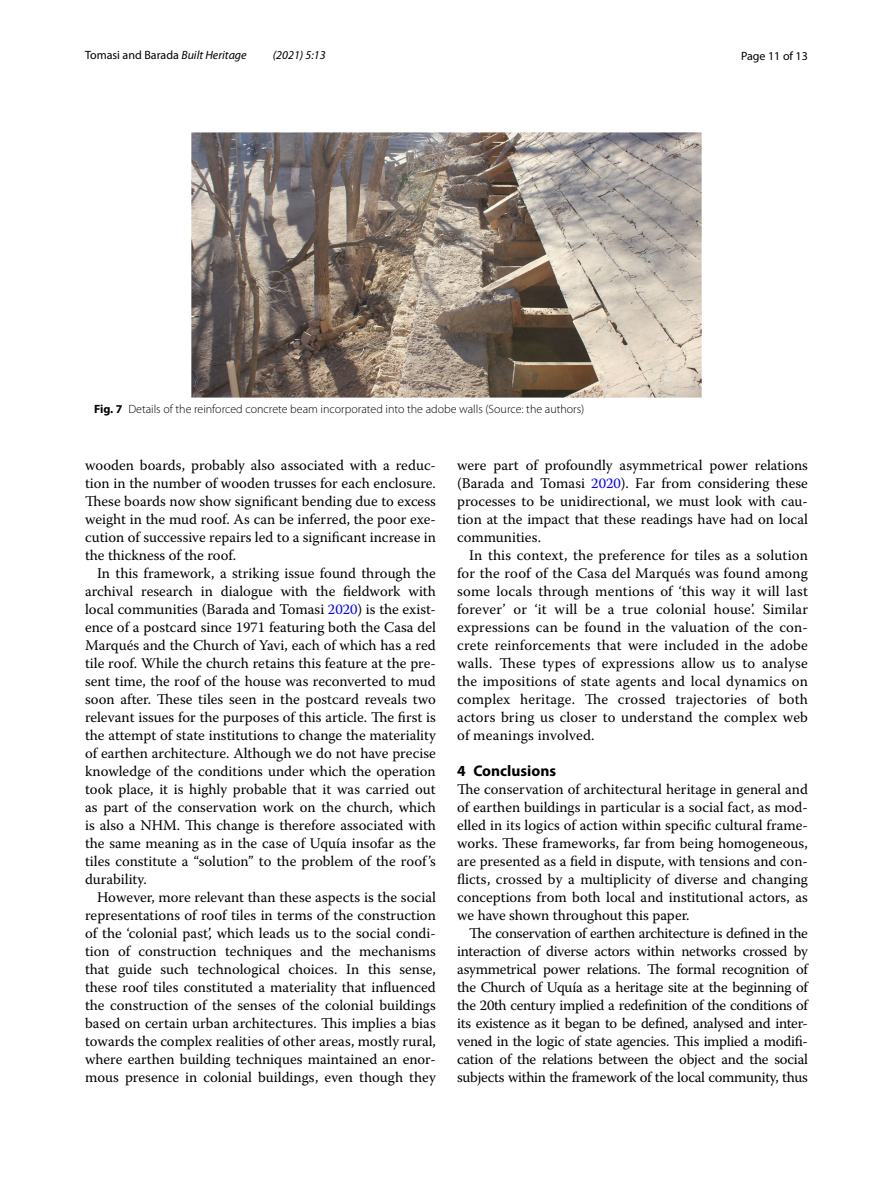
<style>
.page{position:relative;width:893px;height:1187px;background:#fff}
.page>*{position:absolute;margin:0;border:0;box-sizing:border-box;transform-origin:0 0}
.t1{font:700 15.45px "Myriad Pro";color:#000}
.t2{font:14.7px/18px "Warnock Pro";color:#000;text-align:justify}
.t3{font:300 12px "Myriad Pro";color:#000}
.t4{font:12px "Myriad Pro";color:#000}
.t5{font:italic 12px "Myriad Pro";color:#000}
.s1{font-style:italic}
.s2{font-weight:700}
.s3{color:#00f}
</style>
<div class="page">
<img style="left:191px;top:133px;width:511px;height:265px">
<p class="t4" style="left:85px;top:48px;width:163px">Tomasi and Barada <span class="s1">Built Heritage</span></p>
<p class="t5" style="left:273px;top:48px;width:54px">(2021) 5:13</p>
<p class="t4" style="left:741px;top:48px;width:68px">Page 11 of 13</p>
<p class="t3" style="left:94px;top:402px;width:492px"><span class="s2">Fig. 7</span> Details of the reinforced concrete beam incorporated into the adobe walls (Source: the authors)</p>
<p class="t2" style="left:85px;top:456px;width:352px">wooden boards, probably also associated with a reduc&shy;tion in the number of wooden trusses for each enclosure.<br>These boards now show significant bending due to excess weight in the mud roof. As can be inferred, the poor exe&shy;cution of successive repairs led to a significant increase in the thickness of the roof.</p>
<p class="t2" style="left:85px;top:564px;width:352px;text-indent:12px">In this framework, a striking issue found through the archival research in dialogue with the fieldwork with local communities (Barada and Tomasi <span class="s3">2020</span>) is the exist&shy;ence of a postcard since 1971 featuring both the Casa del Marqués and the Church of Yavi, each of which has a red tile roof. While the church retains this feature at the pre&shy;sent time, the roof of the house was reconverted to mud soon after. These tiles seen in the postcard reveals two relevant issues for the purposes of this article. The first is the attempt of state institutions to change the materiality of earthen architecture. Although we do not have precise knowledge of the conditions under which the operation took place, it is highly probable that it was carried out as part of the conservation work on the church, which is also a NHM. This change is therefore associated with the same meaning as in the case of Uquía insofar as the tiles constitute a “solution” to the problem of the roof’s durability.</p>
<p class="t2" style="left:85px;top:888px;width:352px;text-indent:12px">However, more relevant than these aspects is the social representations of roof tiles in terms of the construction of the ‘colonial past’, which leads us to the social condi&shy;tion of construction techniques and the mechanisms that guide such technological choices. In this sense, these roof tiles constituted a materiality that influenced the construction of the senses of the colonial buildings based on certain urban architectures. This implies a bias towards the complex realities of other areas, mostly rural, where earthen building techniques maintained an enor&shy;mous presence in colonial buildings, even though they</p>
<p class="t2" style="left:457px;top:456px;width:352px">were part of profoundly asymmetrical power relations (Barada and Tomasi <span class="s3">2020</span>). Far from considering these processes to be unidirectional, we must look with cau&shy;tion at the impact that these readings have had on local communities.</p>
<p class="t2" style="left:457px;top:546px;width:352px;text-indent:12px">In this context, the preference for tiles as a solution for the roof of the Casa del Marqués was found among some locals through mentions of ‘this way it will last forever’ or ‘it will be a true colonial house’. Similar expressions can be found in the valuation of the con&shy;crete reinforcements that were included in the adobe walls. These types of expressions allow us to analyse the impositions of state agents and local dynamics on complex heritage. The crossed trajectories of both actors bring us closer to understand the complex web of meanings involved.</p>
<p class="t1" style="left:457px;top:760px;width:101px">4 Conclusions</p>
<p class="t2" style="left:457px;top:780px;width:352px">The conservation of architectural heritage in general and of earthen buildings in particular is a social fact, as mod&shy;elled in its logics of action within specific cultural frame&shy;works. These frameworks, far from being homogeneous, are presented as a field in dispute, with tensions and con&shy;flicts, crossed by a multiplicity of diverse and changing conceptions from both local and institutional actors, as we have shown throughout this paper.</p>
<p class="t2" style="left:457px;top:924px;width:352px;text-indent:12px">The conservation of earthen architecture is defined in the interaction of diverse actors within networks crossed by asymmetrical power relations. The formal recognition of the Church of Uquía as a heritage site at the beginning of the 20th century implied a redefinition of the conditions of its existence as it began to be defined, analysed and inter&shy;vened in the logic of state agencies. This implied a modifi&shy;cation of the relations between the object and the social subjects within the framework of the local community, thus</p>
</div>
